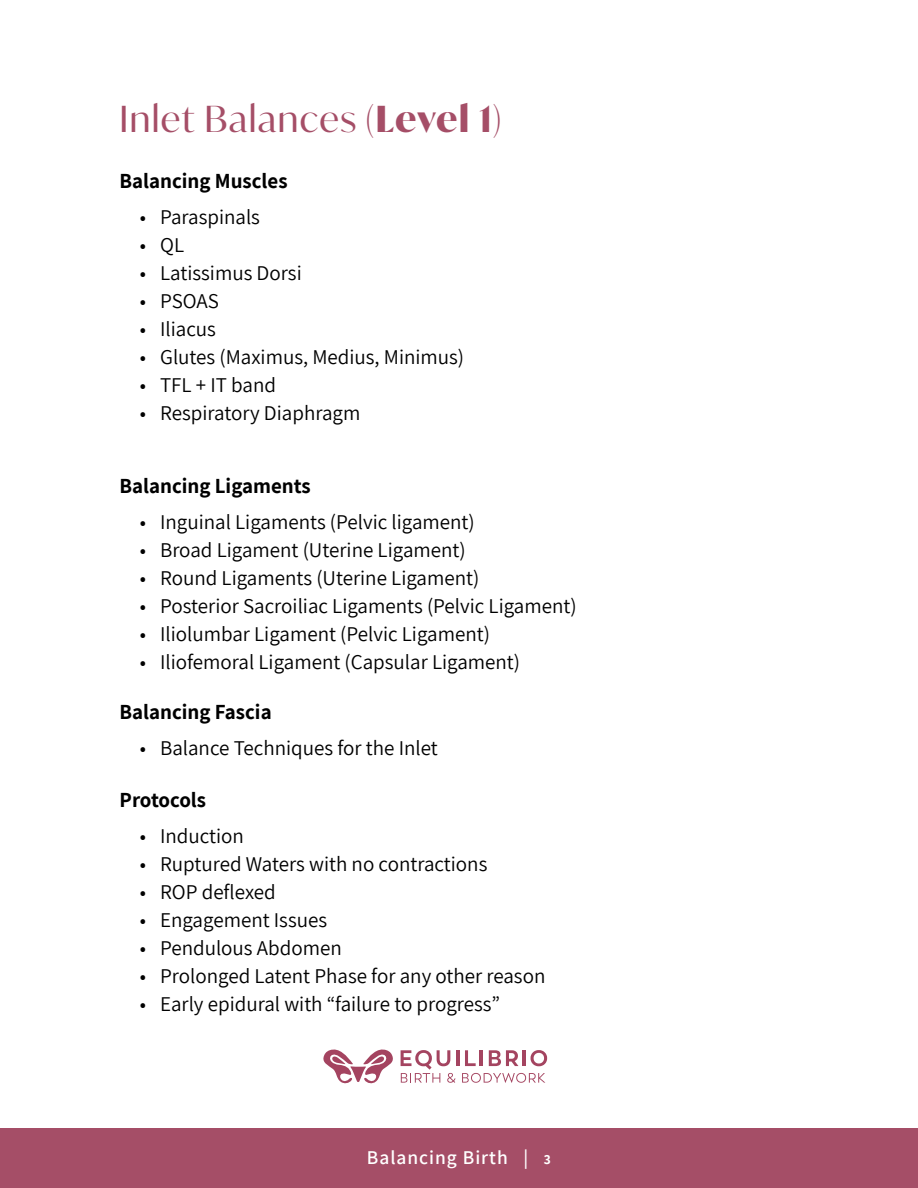
<style>
.page{position:relative;width:918px;height:1188px;background:#fff}
.page>*{position:absolute;margin:0;border:0;box-sizing:border-box;transform-origin:0 0}
.t1{font:36px "Ivy Mode";letter-spacing:.04em;color:#a54e67}
.t2{font:21px "Assistant";color:#000}
.t3{font:700 21px "Assistant";color:#000}
.t4{font:600 19.5px "Assistant";letter-spacing:.05em;color:#fff}
.s1{font-weight:700}
.s2{font-weight:700;font-size:13.5px}
</style>
<div class="page">
<div style="left:0;top:1128px;width:918px;height:60px;background:#a54e67"></div>
<hr style="left:456px;top:1050px;width:3px;height:16px;background:#a44460">
<svg style="left:465px;top:1050px;width:11px;height:16px"></svg>
<hr style="left:480px;top:1050px;width:3px;height:16px;background:#a44460">
<svg style="left:489px;top:1050px;width:29px;height:16px"></svg>
<hr style="left:523px;top:1050px;width:3px;height:16px;background:#a44460">
<svg style="left:531px;top:1050px;width:16px;height:16px"></svg>
<svg style="left:401px;top:1050px;width:55px;height:33px"></svg>
<svg style="left:462px;top:1073px;width:83px;height:10px"></svg>
<svg style="left:323px;top:1049px;width:70px;height:35px"></svg>
<h1 class="t1" style="left:120px;top:95px;width:383px">Inlet Balances <span class="s1">(Level 1)</span></h1>
<p class="t3" style="left:120px;top:167px;width:169px">Balancing Muscles</p>
<p class="t2" style="left:140px;top:203px;width:122px">• Paraspinals</p>
<p class="t2" style="left:140px;top:231px;width:46px">• QL</p>
<p class="t2" style="left:140px;top:259px;width:163px">• Latissimus Dorsi</p>
<p class="t2" style="left:140px;top:287px;width:81px">• PSOAS</p>
<p class="t2" style="left:140px;top:315px;width:78px">• Iliacus</p>
<p class="t2" style="left:140px;top:342px;width:326px">• Glutes (Maximus, Medius, Minimus)</p>
<p class="t2" style="left:140px;top:370px;width:138px">• TFL + IT band</p>
<p class="t2" style="left:140px;top:398px;width:222px">• Respiratory Diaphragm</p>
<p class="t3" style="left:120px;top:472px;width:193px">Balancing Ligaments</p>
<p class="t2" style="left:140px;top:508px;width:336px">• Inguinal Ligaments (Pelvic ligament)</p>
<p class="t2" style="left:140px;top:535px;width:327px">• Broad Ligament (Uterine Ligament)</p>
<p class="t2" style="left:140px;top:563px;width:341px">• Round Ligaments (Uterine Ligament)</p>
<p class="t2" style="left:140px;top:591px;width:438px">• Posterior Sacroiliac Ligaments (Pelvic Ligament)</p>
<p class="t2" style="left:140px;top:619px;width:352px">• Iliolumbar Ligament (Pelvic Ligament)</p>
<p class="t2" style="left:140px;top:647px;width:382px">• Iliofemoral Ligament (Capsular Ligament)</p>
<p class="t3" style="left:120px;top:698px;width:154px">Balancing Fascia</p>
<p class="t2" style="left:140px;top:734px;width:299px">• Balance Techniques for the Inlet</p>
<p class="t3" style="left:120px;top:786px;width:88px">Protocols</p>
<p class="t2" style="left:140px;top:822px;width:106px">• Induction</p>
<p class="t2" style="left:140px;top:850px;width:349px">• Ruptured Waters with no contractions</p>
<p class="t2" style="left:140px;top:878px;width:137px">• ROP deflexed</p>
<p class="t2" style="left:140px;top:905px;width:189px">• Engagement Issues</p>
<p class="t2" style="left:140px;top:933px;width:203px">• Pendulous Abdomen</p>
<p class="t2" style="left:140px;top:961px;width:407px">• Prolonged Latent Phase for any other reason</p>
<p class="t2" style="left:140px;top:989px;width:362px">• Early epidural with “failure to progress”</p>
<p class="t4" style="left:367px;top:1144px;width:186px">Balancing Birth | <span class="s2">3</span></p>
</div>
